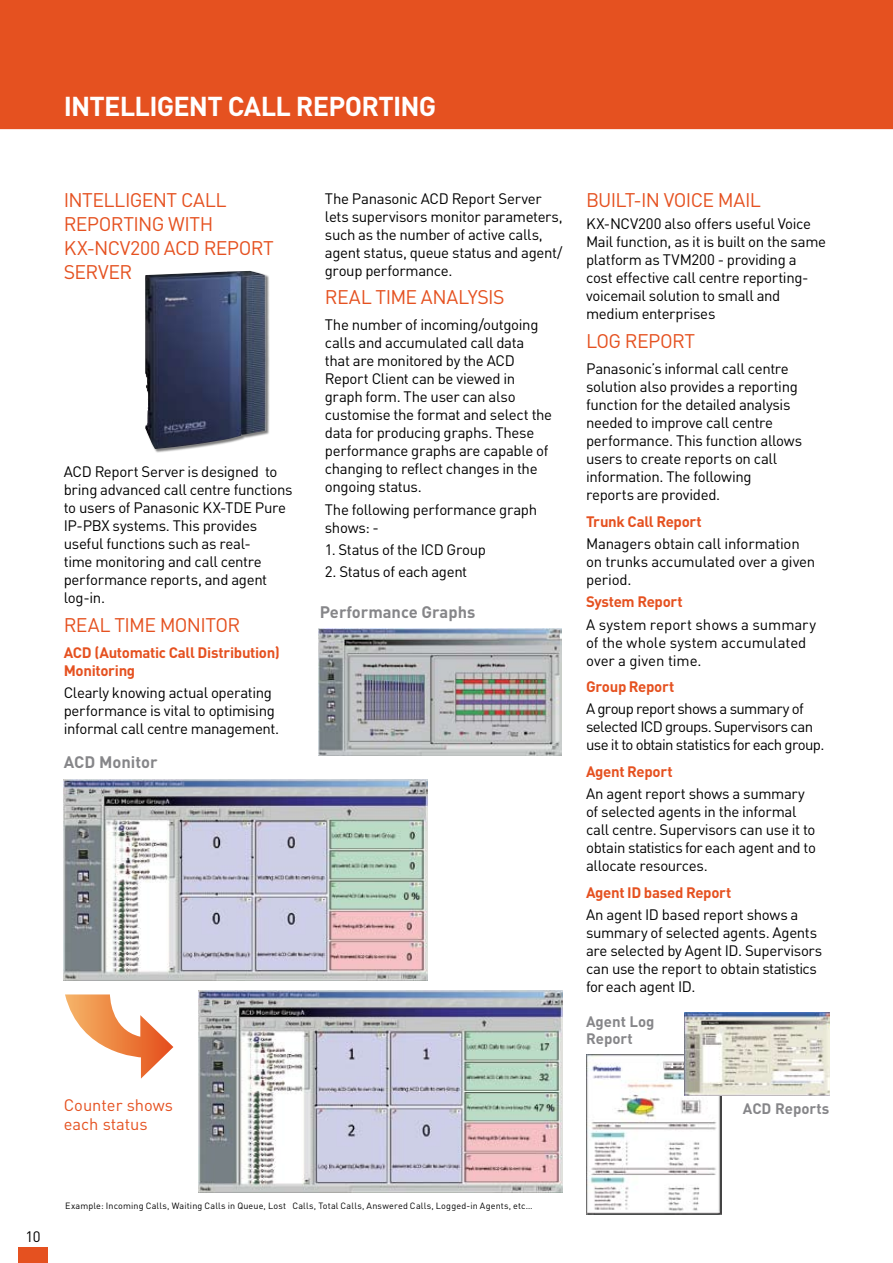
<style>
.page{position:relative;width:893px;height:1263px;background:#fff}
.page>*{position:absolute;margin:0;border:0;box-sizing:border-box;transform-origin:0 0}
.t1{font:700 27px "DIN";letter-spacing:-.025em;color:#fff}
.t2{font:19.5px/24px "DIN";letter-spacing:-.02em;color:#e55120}
.t3{font:700 16.5px "DIN";color:#868689}
.t4{font:16.5px/19.8px "DIN";color:#e55120}
.t5{font:15px/18px "DIN";letter-spacing:-.025em;color:#000}
.t6{font:700 15px/18px "DIN";letter-spacing:-.02em;color:#e55120}
.t7{font:15px/18px "DIN";letter-spacing:-.045em;color:#000}
.t8{font:15px/18px "DIN";letter-spacing:-.005em;color:#000}
.t9{font:700 15px/16.5px "DIN";color:#868689}
.t10{font:9px "DIN";letter-spacing:.02em;color:#000}
</style>
<div class="page">
<img style="left:586px;top:1054px;width:135px;height:160px">
<svg style="left:65px;top:994px;width:108px;height:84px"></svg>
<div style="left:145px;top:271px;width:162px;height:199px;background:#000;opacity:.5"></div>
<img style="left:145px;top:271px;width:121px;height:178px">
<div style="left:0;top:0;width:893px;height:129px;background:#e55120"></div>
<div style="left:18px;top:1248px;width:30px;height:15px;background:#e55120"></div>
<img style="left:64px;top:780px;width:363px;height:201px">
<img style="left:198px;top:991px;width:364px;height:201px">
<img style="left:319px;top:628px;width:243px;height:127px">
<img style="left:685px;top:1013px;width:144px;height:82px">
<h1 class="t1" style="left:64px;top:89px;width:249px">INTELLIGENT CALL reporting</h1>
<h2 class="t2" style="left:64px;top:188px;width:17px">Intelligent</h2>
<h2 class="t2" style="left:181px;top:188px;width:12px">call</h2>
<h2 class="t2" style="left:64px;top:212px;width:71px">Reporting</h2>
<h2 class="t2" style="left:64px;top:212px;width:207px;text-indent:104px">With<br>KX-NCV200 ACD Report<br>Server</h2>
<p class="t5" style="left:64px;top:463px;width:230px">ACD Report Server is designed to bring advanced call centre functions to users of Panasonic KX-TDE Pure<br>IP-PBX systems. This provides useful functions such as real-<br>time monitoring and call centre performance reports, and agent log-in.</p>
<h2 class="t2" style="left:64px;top:612px;width:13px">Real</h2>
<h2 class="t2" style="left:114px;top:612px;width:11px">time</h2>
<h2 class="t2" style="left:160px;top:612px;width:27px">Monito</h2>
<h2 class="t2" style="left:227px;top:612px;width:14px">r</h2>
<p class="t6" style="left:64px;top:643px;width:218px">ACD (Automatic Call Distribution)<br>Monitoring</p>
<p class="t5" style="left:64px;top:684px;width:217px">Clearly knowing actual operating performance is vital to optimising informal call centre management.</p>
<p class="t3" style="left:64px;top:751px;width:95px">ACD Monitor</p>
<p class="t4" style="left:64px;top:1094px;width:111px">Counter shows each status</p>
<p class="t5" style="left:325px;top:189px;width:239px">The Panasonic ACD Report Server lets supervisors monitor parameters, such as the number of active calls, agent status, queue status and agent/ group performance.</p>
<h2 class="t2" style="left:325px;top:284px;width:13px">Real</h2>
<h2 class="t2" style="left:376px;top:284px;width:11px">time</h2>
<h2 class="t2" style="left:421px;top:284px;width:23px">Analysis</h2>
<p class="t5" style="left:325px;top:316px;width:229px">The number of incoming/outgoing calls and accumulated call data that are monitored by the ACD<br>Report Client can be viewed in graph form. The user can also customise the format and select the data for producing graphs. These performance graphs are capable of changing to reflect changes in the ongoing status.</p>
<p class="t5" style="left:325px;top:500px;width:214px">The following performance graph shows: -</p>
<p class="t5" style="left:325px;top:540px;width:162px">1. Status of the ICD Group</p>
<p class="t5" style="left:325px;top:562px;width:144px">2. Status of each agent</p>
<p class="t3" style="left:320px;top:601px;width:157px">Performance Graphs</p>
<h2 class="t2" style="left:586px;top:188px;width:99px">Built-in Voice</h2>
<h2 class="t2" style="left:718px;top:188px;width:26px">Mail</h2>
<p class="t5" style="left:586px;top:215px;width:242px">KX-NCV200 also offers useful Voice<br>Mail function, as it is built on the same platform as TVM200 - providing a cost effective call centre reporting&shy;voicemail solution to small and medium enterprises</p>
<h2 class="t2" style="left:586px;top:328px;width:106px">Log Report</h2>
<p class="t5" style="left:586px;top:360px;width:218px">Panasonic’s informal call centre solution also provides a reporting function for the detailed analysis needed to improve call centre performance. This function allows users to create reports on call information. The following reports are provided.</p>
<p class="t6" style="left:586px;top:512px;width:117px">Trunk Call Report</p>
<p class="t5" style="left:586px;top:534px;width:231px">Managers obtain call information on trunks accumulated over a given period.</p>
<p class="t6" style="left:586px;top:592px;width:98px">System Report</p>
<p class="t8" style="left:586px;top:615px;width:231px">A system report shows a summary of the whole system accumulated over a given time.</p>
<p class="t6" style="left:586px;top:677px;width:90px">Group Report</p>
<p class="t7" style="left:586px;top:700px;width:240px">A group report shows a summary of selected ICD groups. Supervisors can use it to obtain statistics for each group.</p>
<p class="t6" style="left:586px;top:762px;width:88px">Agent Report</p>
<p class="t5" style="left:586px;top:784px;width:231px">An agent report shows a summary of selected agents in the informal call centre. Supervisors can use it to obtain statistics for each agent and to allocate resources.</p>
<p class="t6" style="left:586px;top:882px;width:147px">Agent ID based Report</p>
<p class="t5" style="left:586px;top:905px;width:238px">An agent ID based report shows a summary of selected agents. Agents are selected by Agent ID. Supervisors can use the report to obtain statistics for each agent ID.</p>
<p class="t9" style="left:586px;top:1013px;width:70px">Agent Log<br>Report</p>
<p class="t9" style="left:743px;top:1099px;width:88px">ACD Reports</p>
<p class="t5" style="left:26px;top:1227px;width:16px">10</p>
<p class="t10" style="left:65px;top:1200px;width:469px">Example: Incoming Calls, Waiting Calls in Queue, Lost Calls, Total Calls, Answered Calls, Logged-in Agents, etc…</p>
</div>
